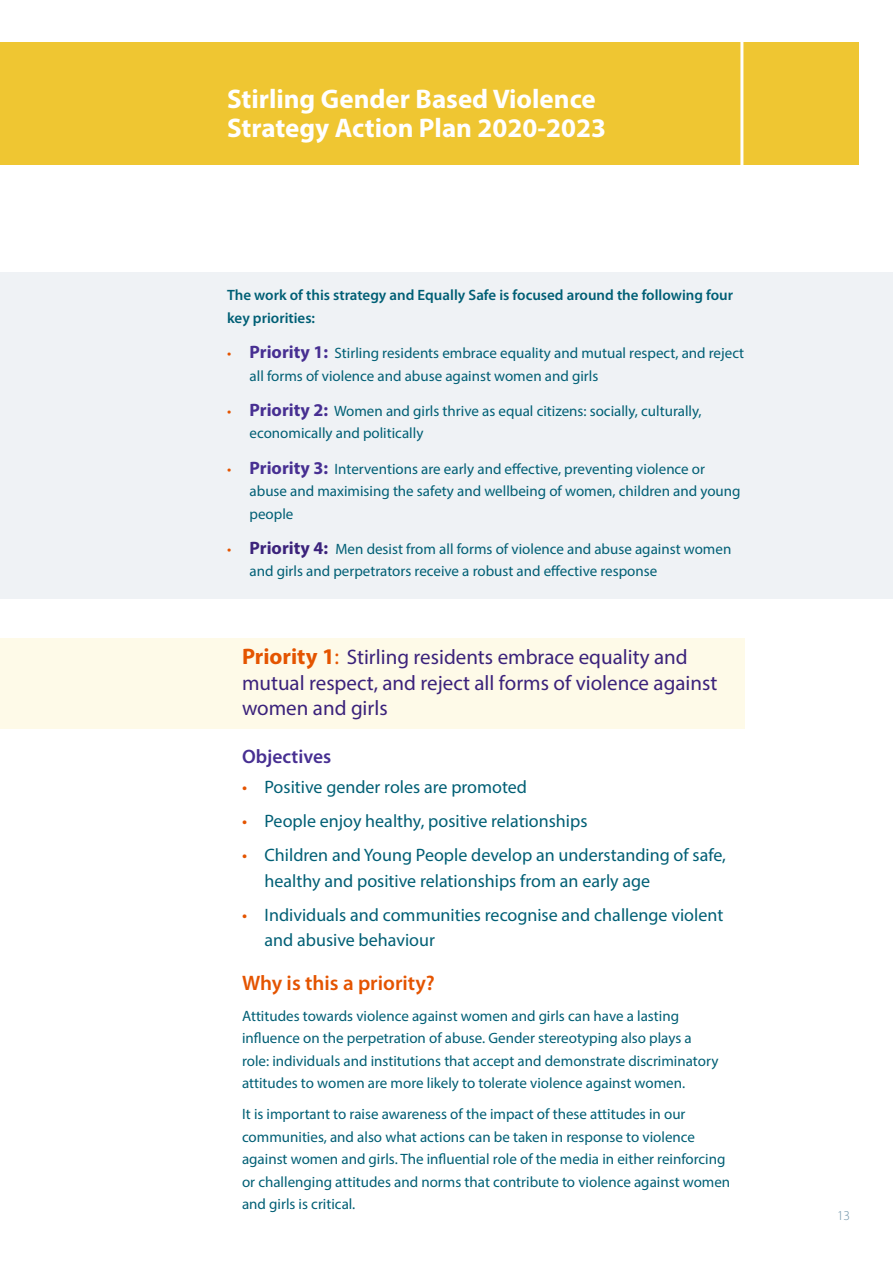
<style>
.page{position:relative;width:893px;height:1263px;background:#fff}
.page>*{position:absolute;margin:0;border:0;box-sizing:border-box;transform-origin:0 0}
.t1{font:700 27px/28.5px "Myriad Pro";color:#fff}
.t2{font:21px/25.5px "Myriad Pro";color:#3b227b}
.t3{font:600 21px "Myriad Pro";color:#e45400}
.t4{font:600 19.5px "Myriad Pro";color:#472f92}
.t5{font:18px/25.5px "Myriad Pro";color:#005f75}
.t6{font:15px/22.5px "Myriad Pro";color:#005f75}
.t7{font:600 15px/22.5px "Myriad Pro";color:#005f75}
.t8{font:300 13.5px "Myriad Pro";color:#6d92a7}
.s1{color:#e45400}
.s2{font-weight:700;font-size:18px;color:#472f92}
.s3{font-weight:700;font-size:18px;color:#3b227b}
.s4{font-weight:700;font-size:22.5px;color:#e45400}
.s5{font-size:22.5px;color:#e45400}
</style>
<div class="page">
<div style="left:0;top:272px;width:893px;height:326px;background:#eff2f5"></div>
<div style="left:0;top:41px;width:858px;height:129px;background:#efc632"></div>
<hr style="left:740px;top:9px;width:3px;height:178px;background:#fff">
<div style="left:0;top:638px;width:744px;height:90px;background:#fefae8"></div>
<div style="left:0;top:165px;width:893px;height:32px;background:#fff"></div>
<h1 class="t1" style="left:227px;top:84px;width:381px">Stirling Gender Based Violence<br>Strategy Action Plan 2020‐2023</h1>
<p class="t7" style="left:227px;top:284px;width:508px">The work of this strategy and Equally Safe is focused around the following four key priorities:</p>
<p class="t6" style="left:250px;top:342px;width:496px;text-indent:-23px"><span class="s1">•</span> <span class="s2">Priority 1:</span> Stirling residents embrace equality and mutual respect, and reject all forms of violence and abuse against women and girls</p>
<p class="t6" style="left:250px;top:399px;width:454px;text-indent:-22px"><span class="s1">•</span> <span class="s2">Priority 2:</span> Women and girls thrive as equal citizens: socially, culturally, economically and politically</p>
<p class="t6" style="left:250px;top:457px;width:492px;text-indent:-22px"><span class="s1">•</span> <span class="s2">Priority 3:</span> Interventions are early and effective, preventing violence or abuse and maximising the safety and wellbeing of women, children and young people</p>
<p class="t6" style="left:250px;top:537px;width:483px;text-indent:-23px"><span class="s1">•</span> <span class="s3">Priority 4:</span> Men desist from all forms of violence and abuse against women and girls and perpetrators receive a robust and effective response</p>
<h2 class="t2" style="left:242px;top:644px;width:477px"><span class="s4">Priority 1</span><span class="s5">:</span> Stirling residents embrace equality and mutual respect, and reject all forms of violence against women and girls</h2>
<h3 class="t4" style="left:242px;top:746px;width:91px">Objectives</h3>
<p class="t5" style="left:242px;top:774px;width:287px"><span class="s1">•</span> Positive gender roles are promoted</p>
<p class="t5" style="left:242px;top:808px;width:347px"><span class="s1">•</span> People enjoy healthy, positive relationships</p>
<p class="t5" style="left:265px;top:842px;width:463px;text-indent:-22px"><span class="s1">•</span> Children and Young People develop an understanding of safe, healthy and positive relationships from an early age</p>
<p class="t5" style="left:265px;top:901px;width:460px;text-indent:-22px"><span class="s1">•</span> Individuals and communities recognise and challenge violent and abusive behaviour</p>
<h2 class="t3" style="left:242px;top:971px;width:194px">Why is this a priority?</h2>
<p class="t6" style="left:242px;top:1004px;width:478px">Attitudes towards violence against women and girls can have a lasting influence on the perpetration of abuse. Gender stereotyping also plays a role: individuals and institutions that accept and demonstrate discriminatory attitudes to women are more likely to tolerate violence against women.</p>
<p class="t6" style="left:242px;top:1103px;width:490px">It is important to raise awareness of the impact of these attitudes in our communities, and also what actions can be taken in response to violence against women and girls. The influential role of the media in either reinforcing or challenging attitudes and norms that contribute to violence against women and girls is critical.</p>
<p class="t8" style="left:837px;top:1208px;width:15px">13</p>
</div>
